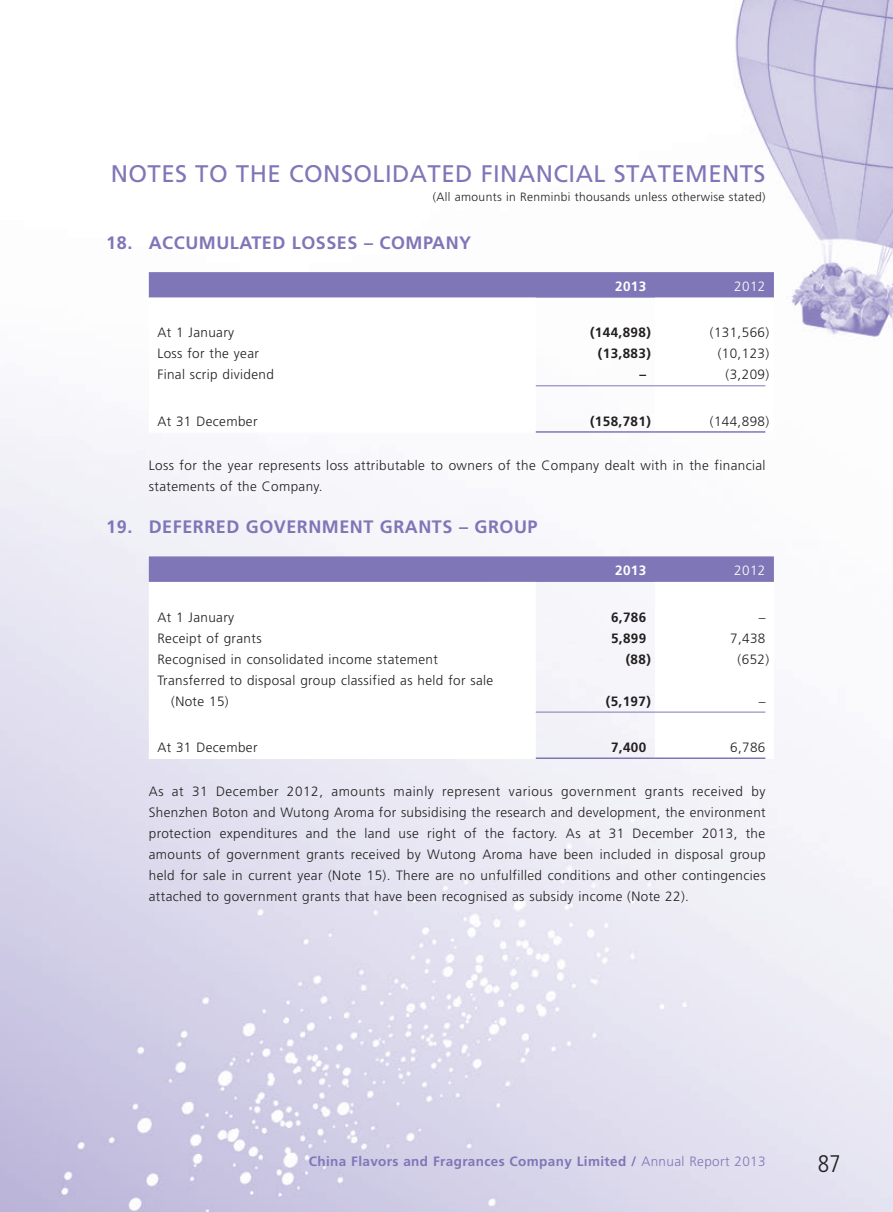
<style>
.page{position:relative;width:893px;height:1212px;background:#fff}
.page>*{position:absolute;margin:0;border:0;box-sizing:border-box;transform-origin:0 0}
.t1{font:24px "Frutiger LT Std";letter-spacing:.02em;color:#7f76b7}
.t2{font:300 condensed 24px "Frutiger LT Std";color:#231f20}
.t3{font:700 18px "Frutiger LT Std";letter-spacing:.03em;color:#7f76b7}
.t4{font:300 13.5px/21px "Frutiger LT Std";letter-spacing:.03em;color:#231f20}
.t5{font:700 13.5px "Frutiger LT Std";letter-spacing:.03em;color:#7f76b7}
.t6{font:700 13.5px "Frutiger LT Std";letter-spacing:.03em;color:#231f20}
.t7{font:700 13.5px "Frutiger LT Std";letter-spacing:.03em;color:#fff}
.t8{font:300 13.5px "Frutiger LT Std";letter-spacing:.03em;color:#fff}
.t9{font:300 12px "Frutiger LT Std";letter-spacing:.03em;color:#231f20}
.s1{font-weight:300}
</style>
<div class="page">
<img style="left:0;top:0;width:893px;height:1212px">
<svg style="left:149px;top:272px;width:625px;height:26px;background:#8279b8"></svg>
<svg style="left:149px;top:298px;width:625px;height:135px"></svg>
<hr style="left:536px;top:385px;width:119px;height:1px;background:#7f76b7">
<hr style="left:655px;top:385px;width:110px;height:1px;background:#7f76b7">
<hr style="left:536px;top:431px;width:119px;height:2px;background:#7f76b7">
<hr style="left:655px;top:431px;width:110px;height:2px;background:#7f76b7">
<div style="left:149px;top:556px;width:625px;height:26px;background:#7f76b7"></div>
<svg style="left:149px;top:582px;width:625px;height:177px"></svg>
<hr style="left:536px;top:712px;width:119px;height:1px;background:#7f76b7">
<hr style="left:655px;top:712px;width:110px;height:1px;background:#7f76b7">
<hr style="left:536px;top:757px;width:119px;height:2px;background:#7f76b7">
<hr style="left:655px;top:757px;width:110px;height:2px;background:#7f76b7">
<h1 class="t1" style="left:111px;top:159px;width:656px">NOTES TO THE CONSOLIDATED FINANCIAL STATEMENTS</h1>
<p class="t9" style="left:433px;top:190px;width:334px">(All amounts in Renminbi thousands unless otherwise stated)</p>
<h2 class="t3" style="left:106px;top:232px;width:366px">18. ACCUMULATED LOSSES – COMPANY</h2>
<p class="t7" style="left:615px;top:278px;width:33px">2013</p>
<p class="t8" style="left:734px;top:278px;width:33px">2012</p>
<p class="t4" style="left:157px;top:322px;width:78px">At 1 January</p>
<p class="t6" style="left:590px;top:325px;width:62px">(144,898)</p>
<p class="t4" style="left:710px;top:322px;width:61px">(131,566)</p>
<p class="t4" style="left:157px;top:343px;width:103px">Loss for the year</p>
<p class="t6" style="left:598px;top:346px;width:54px">(13,883)</p>
<p class="t4" style="left:718px;top:343px;width:53px">(10,123)</p>
<p class="t4" style="left:157px;top:364px;width:118px">Final scrip dividend</p>
<p class="t6" style="left:640px;top:367px;width:8px">–</p>
<p class="t4" style="left:726px;top:364px;width:45px">(3,209)</p>
<p class="t4" style="left:157px;top:411px;width:102px">At 31 December</p>
<p class="t6" style="left:590px;top:413px;width:62px">(158,781)</p>
<p class="t4" style="left:710px;top:411px;width:61px">(144,898)</p>
<p class="t4" style="left:149px;top:455px;width:618px">Loss for the year represents loss attributable to owners of the Company dealt with in the financial statements of the Company.</p>
<h2 class="t3" style="left:106px;top:516px;width:433px">19. DEFERRED GOVERNMENT GRANTS – GROUP</h2>
<p class="t7" style="left:615px;top:562px;width:33px">2013</p>
<p class="t8" style="left:734px;top:563px;width:33px">2012</p>
<p class="t4" style="left:157px;top:607px;width:78px">At 1 January</p>
<p class="t6" style="left:611px;top:609px;width:37px">6,786</p>
<p class="t4" style="left:759px;top:607px;width:8px">–</p>
<p class="t4" style="left:157px;top:628px;width:106px">Receipt of grants</p>
<p class="t6" style="left:611px;top:630px;width:37px">5,899</p>
<p class="t4" style="left:730px;top:628px;width:37px">7,438</p>
<p class="t4" style="left:157px;top:649px;width:282px">Recognised in consolidated income statement</p>
<p class="t6" style="left:626px;top:651px;width:27px">(88)</p>
<p class="t4" style="left:738px;top:649px;width:33px">(652)</p>
<p class="t4" style="left:171px;top:670px;width:324px;text-indent:-14px">Transferred to disposal group classified as held for sale (Note 15)</p>
<p class="t6" style="left:606px;top:693px;width:47px">(5,197)</p>
<p class="t4" style="left:759px;top:691px;width:8px">–</p>
<p class="t4" style="left:157px;top:737px;width:102px">At 31 December</p>
<p class="t6" style="left:611px;top:739px;width:37px">7,400</p>
<p class="t4" style="left:730px;top:737px;width:37px">6,786</p>
<p class="t4" style="left:149px;top:781px;width:618px;text-align:justify">As at 31 December 2012, amounts mainly represent various government grants received by Shenzhen Boton and Wutong Aroma for subsidising the research and development, the environment protection expenditures and the land use right of the factory. As at 31 December 2013, the amounts of government grants received by Wutong Aroma have been included in disposal group held for sale in current year (Note 15). There are no unfulfilled conditions and other contingencies attached to government grants that have been recognised as subsidy income (Note 22).</p>
<p class="t5" style="left:309px;top:1153px;width:458px">China Flavors and Fragrances Company Limited / <span class="s1">Annual Report 2013</span></p>
<h1 class="t2" style="left:818px;top:1150px;width:25px">87</h1>
</div>
